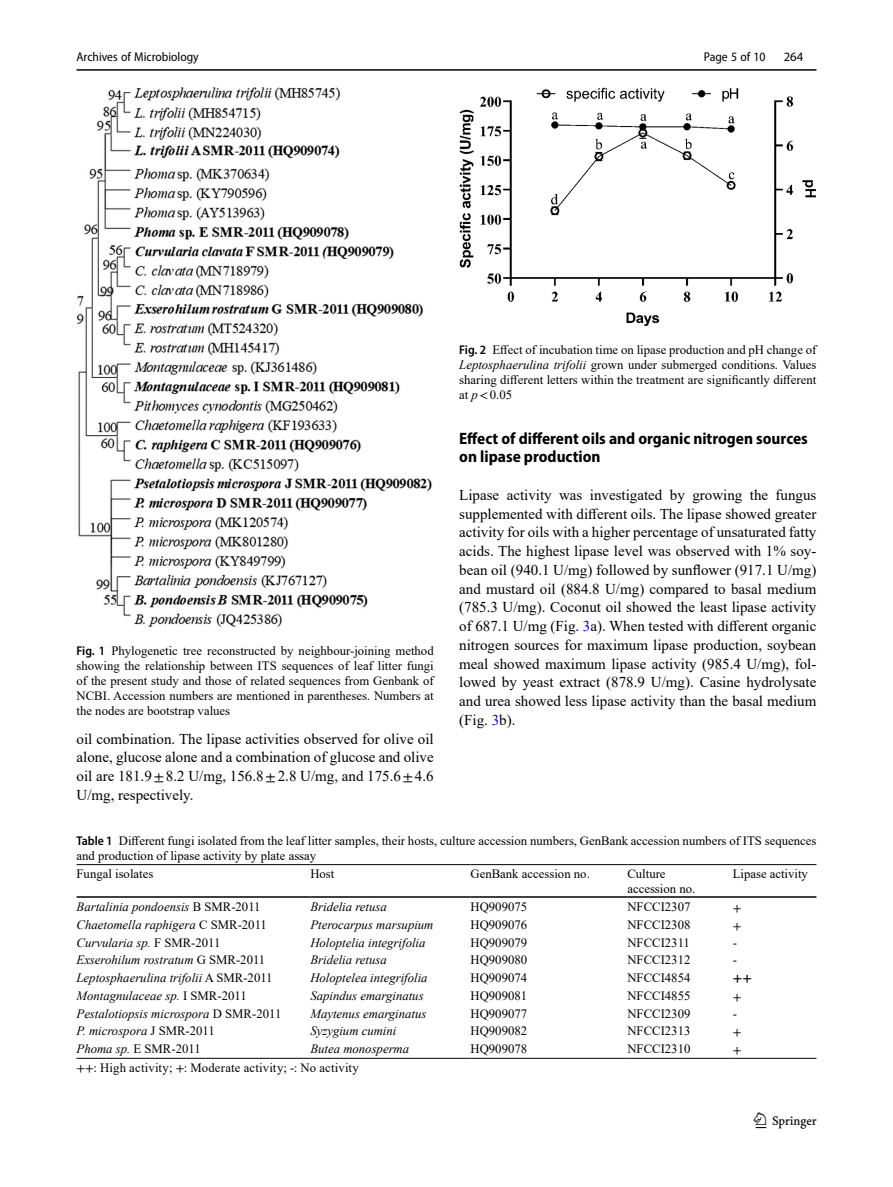
<style>
.page{position:relative;width:893px;height:1187px;background:#fff}
.page>*{position:absolute;margin:0;border:0;box-sizing:border-box;transform-origin:0 0}
.t1{font:22.5px "Springnew";color:#000}
.Head_2{font:700 semi-condensed 16.5px/18.8px "Myriad Pro";color:#000}
.Body_Text{font:15px/18.8px "Times New Roman";color:#000;text-align:justify}
.Figure_Caption{font:12.75px/15px "Times New Roman";color:#000;text-align:justify}
.Table_Body{font:italic 12.75px "Times New Roman";color:#000}
.Table_Body-2{font:12.75px "Times New Roman";color:#000}
.Table_Caption{font:12.75px/15px "Times New Roman";color:#000}
.Table_Head{font:12.75px "Times New Roman";color:#000}
.Table_Footnote{font:12.75px "Times New Roman";letter-spacing:.02em;color:#000}
.t2{font:semi-condensed 12.75px "Myriad Pro";color:#000}
.Table_Body-3{font:12.75px "STIX";color:#000}
.t3{font:12.75px "Myriad Pro";color:#000}
.Table_Body-4{font:700 12.75px "STIX";color:#000}
.s1{font-family:"Myriad Pro";font-weight:600;font-stretch:semi-condensed}
.s2{font-style:italic}
.s3{font-family:"STIX"}
.s4{color:#00f}
.s5{font-style:normal}
</style>
<div class="page">
<hr style="left:77px;top:69px;width:739px;height:2px;background:#000">
<hr style="left:77px;top:896px;width:233px;height:1px;background:#000">
<hr style="left:310px;top:864px;width:160px;height:1px;background:#000">
<hr style="left:310px;top:896px;width:160px;height:1px;background:#000">
<hr style="left:470px;top:864px;width:157px;height:1px;background:#000">
<hr style="left:470px;top:896px;width:157px;height:1px;background:#000">
<hr style="left:627px;top:864px;width:106px;height:1px;background:#000">
<hr style="left:627px;top:896px;width:106px;height:1px;background:#000">
<hr style="left:733px;top:864px;width:83px;height:1px;background:#000">
<hr style="left:733px;top:896px;width:83px;height:1px;background:#000">
<hr style="left:310px;top:1057px;width:160px;height:1px;background:#000">
<hr style="left:470px;top:1057px;width:157px;height:1px;background:#000">
<hr style="left:627px;top:1057px;width:106px;height:1px;background:#000">
<hr style="left:733px;top:1057px;width:83px;height:1px;background:#000">
<hr style="left:77px;top:1057px;width:233px;height:1px;background:#000">
<hr style="left:77px;top:864px;width:233px;height:1px;background:#000">
<img style="left:459px;top:87px;width:357px;height:239px">
<img style="left:77px;top:87px;width:355px;height:540px">
<p class="t2" style="left:77px;top:49px;width:124px">Archives of Microbiology</p>
<p class="t2" style="left:704px;top:49px;width:63px">Page 5 of 10</p>
<p class="t3" style="left:784px;top:48px;width:21px">264</p>
<p class="Figure_Caption" style="left:77px;top:642px;width:359px"><span class="s1">Fig. 1</span> Phylogenetic tree reconstructed by neighbour-joining method showing the relationship between ITS sequences of leaf litter fungi of the present study and those of related sequences from Genbank of NCBI. Accession numbers are mentioned in parentheses. Numbers at the nodes are bootstrap values</p>
<p class="Figure_Caption" style="left:459px;top:341px;width:359px"><span class="s1">Fig. 2</span> Effect of incubation time on lipase production and pH change of <span class="s2">Leptosphaerulina trifolii</span> grown under submerged conditions. Values sharing different letters within the treatment are significantly different at <span class="s2">p</span><span class="s3">&lt;</span>0.05</p>
<p class="Head_2" style="left:459px;top:428px;width:350px">Effect of different oils and organic nitrogen sources on lipase production</p>
<p class="Body_Text" style="left:459px;top:485px;width:359px">Lipase activity was investigated by growing the fungus supplemented with different oils. The lipase showed greater activity for oils with a higher percentage of unsaturated fatty acids. The highest lipase level was observed with 1% soy&shy;bean oil (940.1 U/mg) followed by sunflower (917.1 U/mg) and mustard oil (884.8 U/mg) compared to basal medium (785.3 U/mg). Coconut oil showed the least lipase activity of 687.1 U/mg (Fig. <span class="s4">3</span>a). When tested with different organic nitrogen sources for maximum lipase production, soybean meal showed maximum lipase activity (985.4 U/mg), fol&shy;lowed by yeast extract (878.9 U/mg). Casine hydrolysate and urea showed less lipase activity than the basal medium (Fig. <span class="s4">3</span>b).</p>
<p class="Body_Text" style="left:77px;top:728px;width:359px">oil combination. The lipase activities observed for olive oil alone, glucose alone and a combination of glucose and olive oil are 181.9<span class="s3">±</span>8.2 U/mg, 156.8<span class="s3">±</span>2.8 U/mg, and 175.6<span class="s3">±</span>4.6<br>U/mg, respectively.</p>
<p class="Table_Caption" style="left:77px;top:833px;width:741px"><span class="s1">Table 1</span> Different fungi isolated from the leaf litter samples, their hosts, culture accession numbers, GenBank accession numbers of ITS sequences and production of lipase activity by plate assay</p>
<p class="Table_Head" style="left:77px;top:864px;width:78px">Fungal isolates</p>
<p class="Table_Head" style="left:310px;top:864px;width:26px">Host</p>
<p class="Table_Head" style="left:470px;top:864px;width:121px">GenBank accession no.</p>
<p class="Table_Head" style="left:627px;top:864px;width:40px">Culture</p>
<p class="Table_Head" style="left:627px;top:879px;width:69px">accession no.</p>
<p class="Table_Head" style="left:733px;top:864px;width:77px">Lipase activity</p>
<p class="Table_Body" style="left:77px;top:897px;width:186px">Bartalinia pondoensis <span class="s5">B SMR-2011</span></p>
<p class="Table_Body" style="left:310px;top:897px;width:78px">Bridelia retusa</p>
<p class="Table_Body-2" style="left:470px;top:897px;width:58px">HQ909075</p>
<p class="Table_Body-2" style="left:627px;top:897px;width:65px">NFCCI2307</p>
<p class="Table_Body-3" style="left:733px;top:898px;width:10px">+</p>
<p class="Table_Body" style="left:77px;top:915px;width:192px">Chaetomella raphigera <span class="s5">C SMR-2011</span></p>
<p class="Table_Body" style="left:310px;top:915px;width:125px">Pterocarpus marsupium</p>
<p class="Table_Body-2" style="left:470px;top:915px;width:58px">HQ909076</p>
<p class="Table_Body-2" style="left:627px;top:915px;width:65px">NFCCI2308</p>
<p class="Table_Body-3" style="left:733px;top:916px;width:10px">+</p>
<p class="Table_Body" style="left:77px;top:933px;width:146px">Curvularia sp. <span class="s5">F SMR-2011</span></p>
<p class="Table_Body" style="left:310px;top:933px;width:117px">Holoptelia integrifolia</p>
<p class="Table_Body-2" style="left:470px;top:933px;width:58px">HQ909079</p>
<p class="Table_Body-2" style="left:627px;top:933px;width:64px">NFCCI2311</p>
<p class="Table_Body-2" style="left:733px;top:933px;width:6px">-</p>
<p class="Table_Body" style="left:77px;top:951px;width:190px">Exserohilum rostratum <span class="s5">G SMR-2011</span></p>
<p class="Table_Body" style="left:310px;top:951px;width:78px">Bridelia retusa</p>
<p class="Table_Body-2" style="left:470px;top:951px;width:58px">HQ909080</p>
<p class="Table_Body-2" style="left:627px;top:951px;width:65px">NFCCI2312</p>
<p class="Table_Body-2" style="left:733px;top:951px;width:6px">-</p>
<p class="Table_Body" style="left:77px;top:968px;width:198px">Leptosphaerulina trifolii <span class="s5">A SMR-2011</span></p>
<p class="Table_Body" style="left:310px;top:968px;width:119px">Holoptelea integrifolia</p>
<p class="Table_Body-2" style="left:470px;top:968px;width:58px">HQ909074</p>
<p class="Table_Body-2" style="left:627px;top:968px;width:65px">NFCCI4854</p>
<p class="Table_Body-4" style="left:733px;top:970px;width:21px">++</p>
<p class="Table_Body" style="left:77px;top:986px;width:172px">Montagnulaceae sp. <span class="s5">I SMR-2011</span></p>
<p class="Table_Body" style="left:310px;top:986px;width:115px">Sapindus emarginatus</p>
<p class="Table_Body-2" style="left:470px;top:986px;width:58px">HQ909081</p>
<p class="Table_Body-2" style="left:627px;top:986px;width:65px">NFCCI4855</p>
<p class="Table_Body-3" style="left:733px;top:987px;width:10px">+</p>
<p class="Table_Body" style="left:77px;top:1004px;width:206px">Pestalotiopsis microspora <span class="s5">D SMR-2011</span></p>
<p class="Table_Body" style="left:310px;top:1004px;width:118px">Maytenus emarginatus</p>
<p class="Table_Body-2" style="left:470px;top:1004px;width:58px">HQ909077</p>
<p class="Table_Body-2" style="left:627px;top:1004px;width:65px">NFCCI2309</p>
<p class="Table_Body-2" style="left:733px;top:1004px;width:6px">-</p>
<p class="Table_Body" style="left:77px;top:1022px;width:140px">P. microspora <span class="s5">J SMR-2011</span></p>
<p class="Table_Body" style="left:310px;top:1022px;width:88px">Syzygium cumini</p>
<p class="Table_Body-2" style="left:470px;top:1021px;width:58px">HQ909082</p>
<p class="Table_Body-2" style="left:627px;top:1021px;width:65px">NFCCI2313</p>
<p class="Table_Body-3" style="left:733px;top:1022px;width:10px">+</p>
<p class="Table_Body-2" style="left:77px;top:1039px;width:126px"><span class="s2">Phoma sp.</span> E SMR-2011</p>
<p class="Table_Body" style="left:310px;top:1040px;width:100px">Butea monosperma</p>
<p class="Table_Body-2" style="left:470px;top:1039px;width:58px">HQ909078</p>
<p class="Table_Body-2" style="left:627px;top:1039px;width:65px">NFCCI2310</p>
<p class="Table_Body-3" style="left:733px;top:1040px;width:10px">+</p>
<p class="Table_Footnote" style="left:77px;top:1058px;width:284px"><span class="s3">++</span>: High activity; <span class="s3">+</span>: Moderate activity; -: No activity</p>
<h1 class="t1" style="left:756px;top:1107px;width:63px">1 3</h1>
</div>
